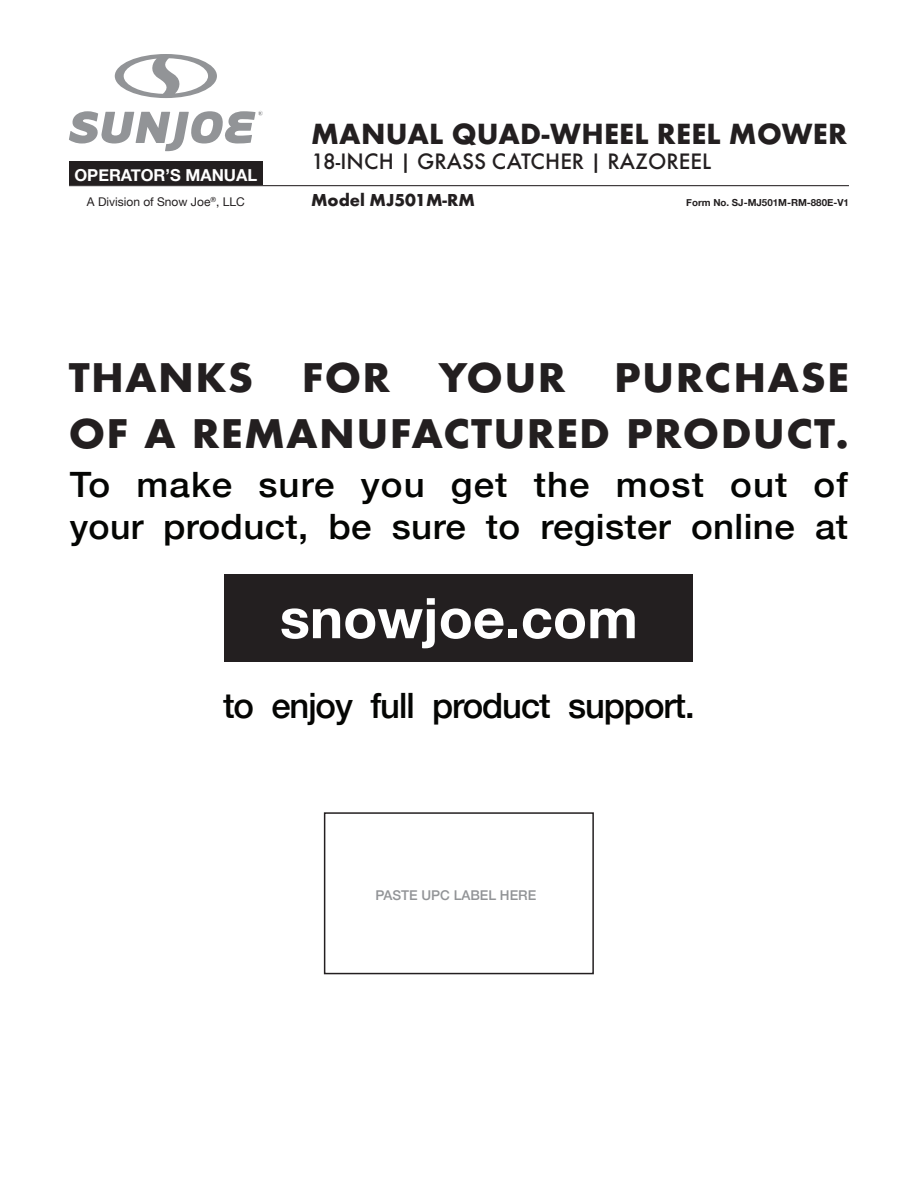
<style>
.page{position:relative;width:918px;height:1188px;background:#fff}
.page>*{position:absolute;margin:0;border:0;box-sizing:border-box;transform-origin:0 0}
.t1{font:700 56.1px "Helvetica Neue";color:#fff}
.t2{font:700 43.2px/56.2px "Futura T";letter-spacing:.03em;color:#231f20}
.t3{font:500 34.95px/41.7px "Helvetica Neue";letter-spacing:.01em;color:#040503;scale:1.05 1}
.t4{font:500 34.95px "Helvetica Neue";letter-spacing:-.03em;color:#040503}
.t5{font:700 30.3px "Futura T";letter-spacing:.01em;color:#231f20}
.t6{font:500 23.25px "Futura T";color:#231f20}
.t7{font:700 18px "Futura T";color:#231f20}
.t8{font:700 16.5px "Helvetica Neue";color:#fff}
.t9{font:500 13.5px "Helvetica Neue";color:#929497}
.t10{font:12px "Helvetica Neue";color:#231f20}
.t11{font:700 9.75px "Helvetica Neue";color:#231f20}
.t12{font:4.5px "Myriad Pro";color:#57585a}
</style>
<div class="page">
<div style="left:324px;top:812px;width:270px;height:162px;border:2px solid #231f20"></div>
<div style="left:224px;top:574px;width:469px;height:88px;background:#231f20"></div>
<hr style="left:69px;top:185px;width:780px;height:1px;background:#231f20">
<div style="left:69px;top:162px;width:194px;height:23px;background:#231f20"></div>
<svg style="left:69px;top:111px;width:194px;height:40px"></svg>
<svg style="left:115px;top:54px;width:102px;height:44px"></svg>
<p class="t12" style="left:259px;top:110px;width:4px">R</p>
<p class="t8" style="left:74px;top:162px;width:184px">OPERATOR’S MANUAL</p>
<p class="t10" style="left:87px;top:193px;width:159px">A Division of Snow Joe<sup>®</sup>, LLC</p>
<p class="t5" style="left:311px;top:116px;width:538px">MANUAL QUAD-WHEEL REEL MOWER</p>
<p class="t6" style="left:311px;top:148px;width:401px">18-INCH | GRASS CATCHER | RAZOREEL</p>
<p class="t7" style="left:311px;top:189px;width:165px">Model MJ501M-RM</p>
<p class="t11" style="left:686px;top:195px;width:164px">Form No. SJ-MJ501M-RM-880E-V1</p>
<p class="t2" style="left:69px;top:349px;width:782px">THANKS FOR YOUR PURCHASE<br>OF A REMANUFACTURED PRODUCT.</p>
<p class="t3" style="left:70px;top:461px;width:743px">To make sure you get the most out of your product, be sure to register online at</p>
<h1 class="t1" style="left:280px;top:574px;width:360px">snowjoe.com</h1>
<p class="t4" style="left:223px;top:678px;width:473px">to enjoy full product support.</p>
<p class="t9" style="left:375px;top:884px;width:162px">PASTE UPC LABEL HERE</p>
</div>
